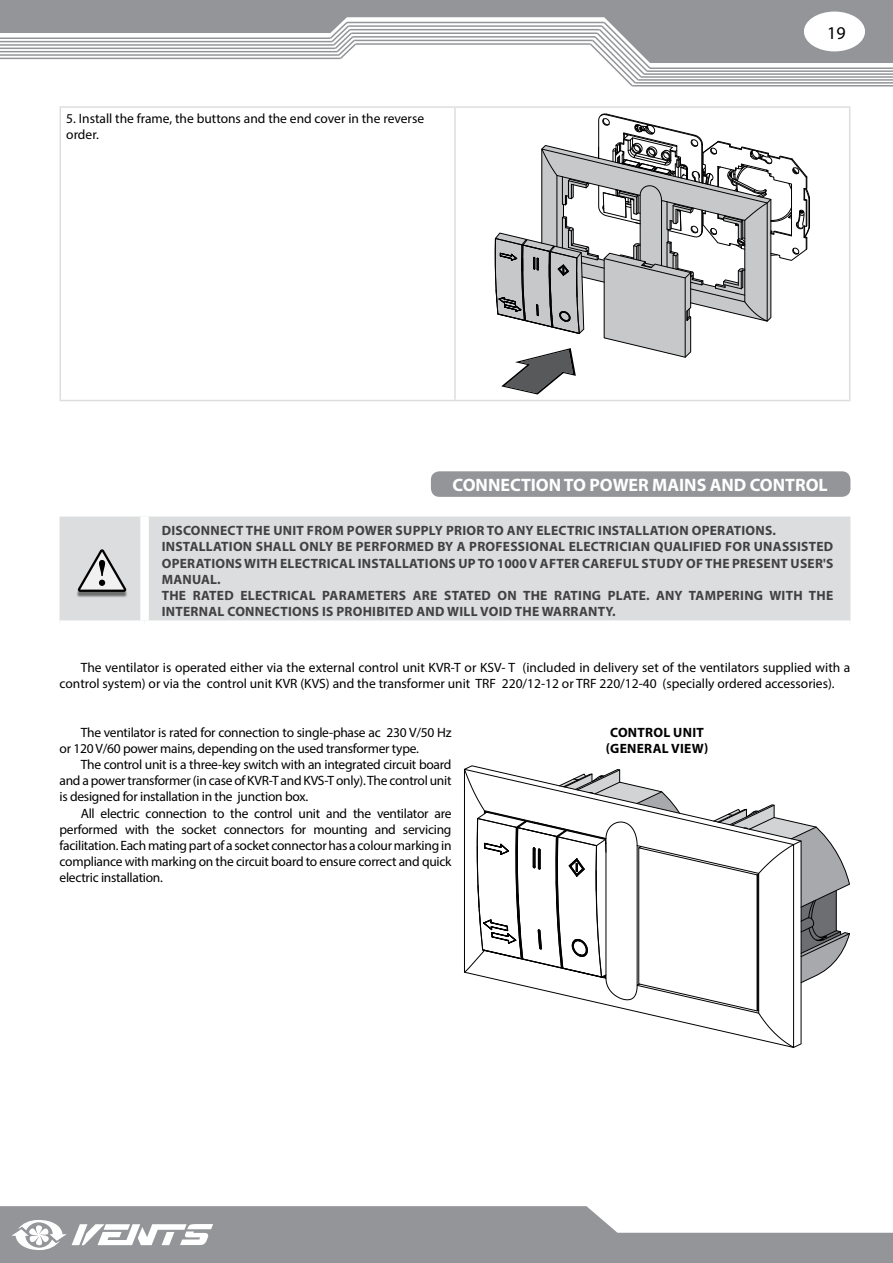
<style>
.page{position:relative;width:893px;height:1263px;background:#fff}
.page>*{position:absolute;margin:0;border:0;box-sizing:border-box;transform-origin:0 0}
.t1{font:700 18px "Myriad Pro";color:#fff}
.t2{font:18px "Myriad Pro";color:#000}
.Основной_текст{font:13.5px/16.2px "Myriad Pro";letter-spacing:-.005em;color:#000}
.Основной_текст-2{font:700 13.5px/16.2px "Myriad Pro";letter-spacing:.02em;color:#414042;text-align:justify}
.Заггг{font:700 13.5px "Myriad Pro";letter-spacing:.02em;color:#000}
</style>
<div class="page">
<svg style="left:0;top:0;width:893px;height:63px;fill:#939598"></svg>
<hr style="left:0;top:37px;width:330px;height:2px;background:#939598">
<hr style="left:347px;top:22px;width:257px;height:1px;background:#939598">
<hr style="left:650px;top:67px;width:243px;height:2px;background:#939598">
<hr style="left:0;top:41px;width:332px;height:1px;background:#939598">
<hr style="left:348px;top:25px;width:254px;height:2px;background:#939598">
<hr style="left:647px;top:70px;width:246px;height:2px;background:#939598">
<hr style="left:0;top:44px;width:334px;height:2px;background:#939598">
<hr style="left:350px;top:29px;width:250px;height:1px;background:#939598">
<hr style="left:644px;top:73px;width:249px;height:2px;background:#939598">
<hr style="left:0;top:48px;width:335px;height:1px;background:#939598">
<hr style="left:351px;top:32px;width:246px;height:2px;background:#939598">
<hr style="left:641px;top:76px;width:252px;height:2px;background:#939598">
<hr style="left:0;top:51px;width:337px;height:1px;background:#939598">
<hr style="left:353px;top:36px;width:242px;height:2px;background:#939598">
<hr style="left:638px;top:79px;width:255px;height:2px;background:#939598">
<hr style="left:0;top:54px;width:339px;height:2px;background:#939598">
<hr style="left:354px;top:40px;width:239px;height:1px;background:#939598">
<hr style="left:635px;top:82px;width:258px;height:2px;background:#939598">
<hr style="left:0;top:58px;width:341px;height:1px;background:#939598">
<svg style="left:328px;top:20px;width:30px;height:40px"></svg>
<hr style="left:356px;top:43px;width:234px;height:2px;background:#939598">
<svg style="left:588px;top:20px;width:64px;height:66px"></svg>
<hr style="left:632px;top:85px;width:261px;height:2px;background:#939598">
<svg style="left:0;top:1206px;width:893px;height:57px;fill:#939598"></svg>
<svg style="left:11px;top:1219px;width:202px;height:31px"></svg>
<div style="left:804px;top:12px;width:61px;height:39px;background:#fff;border-radius:50%"></div>
<hr style="left:60px;top:106px;width:395px;height:2px;background:#dcddde">
<hr style="left:60px;top:108px;width:1px;height:292px;background:#dcddde">
<hr style="left:455px;top:106px;width:395px;height:2px;background:#dcddde">
<hr style="left:454px;top:108px;width:2px;height:292px;background:#dcddde">
<hr style="left:849px;top:108px;width:1px;height:292px;background:#dcddde">
<hr style="left:60px;top:400px;width:395px;height:1px;background:#dcddde">
<hr style="left:455px;top:400px;width:395px;height:1px;background:#dcddde">
<svg style="left:495px;top:113px;width:315px;height:281px"></svg>
<svg style="left:645px;top:1014px;width:157px;height:34px"></svg>
<svg style="left:464px;top:765px;width:386px;height:249px"></svg>
<div style="left:431px;top:471px;width:419px;height:26px;background:#939598;border-radius:9px"></div>
<div style="left:60px;top:516px;width:790px;height:104px;background:#dcddde"></div>
<div style="left:140px;top:516px;width:9px;height:104px;background:#fff"></div>
<div style="left:76px;top:552px;width:52px;height:46px;background:#000;opacity:.5"></div>
<svg style="left:78px;top:549px;width:48px;height:43px"></svg>
<p class="Основной_текст" style="left:66px;top:110px;width:359px">5. Install the frame, the buttons and the end cover in the reverse order.</p>
<h1 class="t2" style="left:827px;top:22px;width:20px">19</h1>
<p class="t1" style="left:452px;top:473px;width:377px">CONNECTION TO POWER MAINS AND CONTROL</p>
<p class="Основной_текст-2" style="left:162px;top:522px;width:616px">DISCONNECT THE UNIT FROM POWER SUPPLY PRIOR TO ANY ELECTRIC INSTALLATION OPERATIONS.</p>
<p class="Основной_текст-2" style="left:162px;top:538px;width:673px">INSTALLATION SHALL ONLY BE PERFORMED BY A PROFESSIONAL ELECTRICIAN QUALIFIED FOR UNASSISTED OPERATIONS WITH ELECTRICAL INSTALLATIONS UP TO 1000 V AFTER CAREFUL STUDY OF THE PRESENT USER'S MANUAL.</p>
<p class="Основной_текст-2" style="left:162px;top:587px;width:673px">THE RATED ELECTRICAL PARAMETERS ARE STATED ON THE RATING PLATE. ANY TAMPERING WITH THE<br>INTERNAL CONNECTIONS IS PROHIBITED AND WILL VOID THE WARRANTY.</p>
<p class="Основной_текст" style="left:60px;top:659px;width:792px;text-indent:21px">The ventilator is operated either via the external control unit KVR-T or KSV- T (included in delivery set of the ventilators supplied with a control system) or via the control unit KVR (KVS) and the transformer unit TRF 220/12-12 or TRF 220/12-40 (specially ordered accessories).</p>
<p class="Основной_текст" style="left:60px;top:724px;width:393px;text-indent:21px">The ventilator is rated for connection to single-phase ac 230 V/50 Hz or 120 V/60 power mains, depending on the used transformer type.</p>
<p class="Основной_текст" style="left:60px;top:756px;width:393px;text-align:justify;text-indent:21px">The control unit is a three-key switch with an integrated circuit board and a power transformer (in case of KVR-T and KVS-T only). The control unit is designed for installation in the junction box.</p>
<p class="Основной_текст" style="left:60px;top:805px;width:393px;text-align:justify;text-indent:21px">All electric connection to the control unit and the ventilator are performed with the socket connectors for mounting and servicing facilitation. Each mating part of a socket connector has a colour marking in compliance with marking on the circuit board to ensure correct and quick electric installation.</p>
<p class="Заггг" style="left:610px;top:723px;width:95px">CONTROL UNIT</p>
<p class="Заггг" style="left:606px;top:739px;width:104px">(GENERAL VIEW)</p>
</div>
